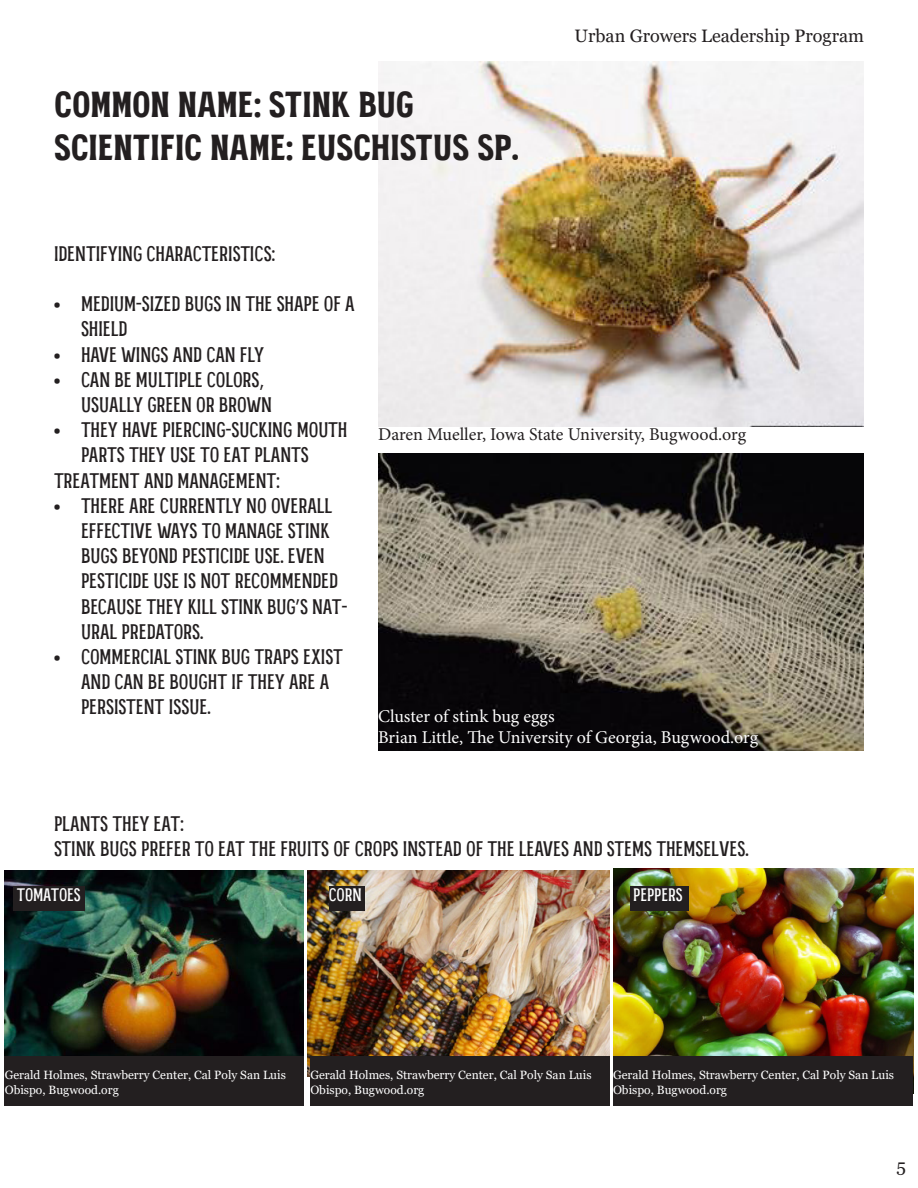
<style>
.page{position:relative;width:918px;height:1188px;background:#fff}
.page>*{position:absolute;margin:0;border:0;box-sizing:border-box;transform-origin:0 0}
.t1{font:700 36px "MRK Maston";color:#231f20}
.t2{font:21px/25.2px "MRK Maston";color:#231f20}
.t3{font:18px "Minion Pro";color:#fff}
.t4{font:18px "Minion Pro";letter-spacing:-.005em;color:#231f20}
.t5{font:18px "Georgia";color:#231f20}
.t6{font:18px "MRK Maston";letter-spacing:-.005em;color:#fff}
.t7{font:12px/14.4px "Georgia";color:#fff}
</style>
<div class="page">
<img style="left:378px;top:62px;width:486px;height:365px">
<img style="left:378px;top:454px;width:486px;height:297px">
<img style="left:5px;top:870px;width:299px;height:186px">
<div style="left:13px;top:887px;width:72px;height:24px;background:#231f20"></div>
<div style="left:5px;top:1056px;width:299px;height:50px;background:#231f20"></div>
<img style="left:307px;top:870px;width:303px;height:207px">
<div style="left:310px;top:1056px;width:300px;height:50px;background:#231f20"></div>
<div style="left:329px;top:887px;width:35px;height:24px;background:#231f20"></div>
<img style="left:613px;top:868px;width:300px;height:226px">
<div style="left:613px;top:1056px;width:299px;height:50px;background:#231f20"></div>
<div style="left:630px;top:887px;width:58px;height:24px;background:#231f20"></div>
<p class="t1" style="left:54px;top:83px;width:362px">COMMON NAME: STINK BUG</p>
<p class="t1" style="left:54px;top:126px;width:466px">SCIENTIFIC NAME: EUSCHISTUS SP.</p>
<p class="t5" style="left:575px;top:25px;width:291px">Urban Growers Leadership Program</p>
<p class="t2" style="left:54px;top:241px;width:223px">IDENTIFYING CHARACTERISTICS:</p>
<p class="t2" style="left:81px;top:291px;width:275px;text-indent:-27px">• MEDIUM-SIZED BUGS IN THE SHAPE OF A<br>SHIELD</p>
<p class="t2" style="left:54px;top:341px;width:212px">• HAVE WINGS AND CAN FLY</p>
<p class="t2" style="left:81px;top:367px;width:193px;text-indent:-27px">• CAN BE MULTIPLE COLORS,<br>USUALLY GREEN OR BROWN</p>
<p class="t2" style="left:54px;top:417px;width:295px;text-align:center">• THEY HAVE PIERCING-SUCKING MOUTH<br>PARTS THEY USE TO EAT PLANTS</p>
<p class="t2" style="left:54px;top:467px;width:227px">TREATMENT AND MANAGEMENT:</p>
<p class="t2" style="left:81px;top:493px;width:268px;text-indent:-27px">• THERE ARE CURRENTLY NO OVERALL<br>EFFECTIVE WAYS TO MANAGE STINK<br>BUGS BEYOND PESTICIDE USE. EVEN<br>PESTICIDE USE IS NOT RECOMMENDED<br>BECAUSE THEY KILL STINK BUG’S NAT-<br>URAL PREDATORS.</p>
<p class="t2" style="left:81px;top:644px;width:263px;text-indent:-27px">• COMMERCIAL STINK BUG TRAPS EXIST<br>AND CAN BE BOUGHT IF THEY ARE A<br>PERSISTENT ISSUE.</p>
<p class="t4" style="left:378px;top:422px;width:370px">Daren Mueller, Iowa State University, Bugwood.org</p>
<p class="t3" style="left:378px;top:704px;width:178px">Cluster of stink bug eggs</p>
<p class="t3" style="left:378px;top:725px;width:382px">Brian Little, The University of Georgia, Bugwood.org</p>
<p class="t2" style="left:54px;top:811px;width:131px">PLANTS THEY EAT:</p>
<p class="t2" style="left:54px;top:836px;width:696px">STINK BUGS PREFER TO EAT THE FRUITS OF CROPS INSTEAD OF THE LEAVES AND STEMS THEMSELVES.</p>
<p class="t6" style="left:17px;top:884px;width:65px">TOMATOES</p>
<p class="t6" style="left:329px;top:884px;width:34px">CORN</p>
<p class="t6" style="left:633px;top:884px;width:51px">PEPPERS</p>
<p class="t7" style="left:5px;top:1068px;width:283px">Gerald Holmes, Strawberry Center, Cal Poly San Luis<br>Obispo, Bugwood.org</p>
<p class="t7" style="left:310px;top:1068px;width:283px">Gerald Holmes, Strawberry Center, Cal Poly San Luis<br>Obispo, Bugwood.org</p>
<p class="t7" style="left:613px;top:1068px;width:283px">Gerald Holmes, Strawberry Center, Cal Poly San Luis<br>Obispo, Bugwood.org</p>
<p class="t5" style="left:896px;top:1155px;width:11px">5</p>
</div>
